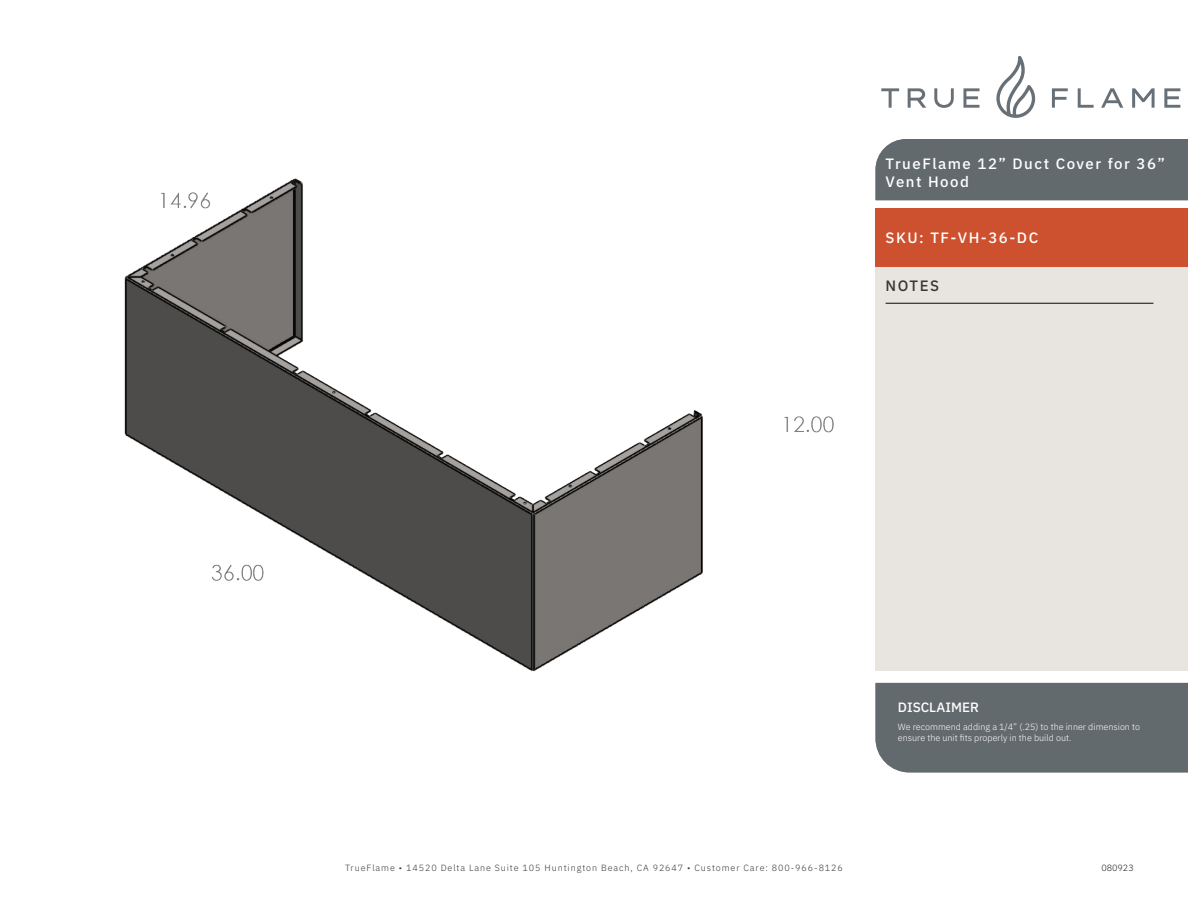
<style>
.page{position:relative;width:1188px;height:918px;background:#fff}
.page>*{position:absolute;margin:0;border:0;box-sizing:border-box;transform-origin:0 0}
.t1{font:500 15px/18px "IBM Plex Sans";letter-spacing:.1em;color:#fff}
.t2{font:500 15px "IBM Plex Sans";letter-spacing:.1em;color:#363736}
.t3{font:500 13.5px "IBM Plex Sans";color:#fff}
.t4{font:300 9px/10.8px "IBM Plex Sans";color:#fff}
.t5{font:300 9px "IBM Plex Sans";letter-spacing:.1em;color:#363736}
.t6{font:300 9px "IBM Plex Sans";color:#231f20}
</style>
<div class="page">
<div style="left:876px;top:683px;width:312px;height:90px;background:#636a6d"></div>
<div style="left:876px;top:209px;width:312px;height:59px;background:#cd512f"></div>
<div style="left:876px;top:268px;width:312px;height:403px;background:#e8e4e0"></div>
<div style="left:876px;top:139px;width:312px;height:61px;background:#636a6d"></div>
<hr style="left:886px;top:303px;width:267px;height:1px;background:#231f20">
<svg style="left:996px;top:56px;width:39px;height:62px"></svg>
<svg style="left:881px;top:88px;width:18px;height:20px"></svg>
<svg style="left:908px;top:88px;width:18px;height:20px"></svg>
<svg style="left:934px;top:88px;width:20px;height:20px"></svg>
<svg style="left:963px;top:88px;width:16px;height:20px"></svg>
<svg style="left:1052px;top:88px;width:16px;height:20px"></svg>
<svg style="left:1078px;top:88px;width:16px;height:20px"></svg>
<svg style="left:1101px;top:88px;width:22px;height:20px"></svg>
<svg style="left:1132px;top:88px;width:23px;height:20px"></svg>
<svg style="left:1164px;top:88px;width:16px;height:20px"></svg>
<img style="left:124px;top:178px;width:710px;height:494px">
<p class="t1" style="left:886px;top:153px;width:281px">TrueFlame 12” Duct Cover for 36”<br>Vent Hood</p>
<p class="t1" style="left:886px;top:228px;width:154px">SKU: TF-VH-36-DC</p>
<p class="t2" style="left:886px;top:274px;width:55px">NOTES</p>
<p class="t3" style="left:898px;top:697px;width:83px">DISCLAIMER</p>
<p class="t4" style="left:898px;top:720px;width:244px">We recommend adding a 1/4” (.25) to the inner dimension to ensure the unit fits properly in the build out.</p>
<p class="t5" style="left:345px;top:861px;width:499px">TrueFlame • 14520 Delta Lane Suite 105 Huntington Beach, CA 92647 • Customer Care: 800-966-8126</p>
<p class="t6" style="left:1101px;top:861px;width:34px">080923</p>
</div>
